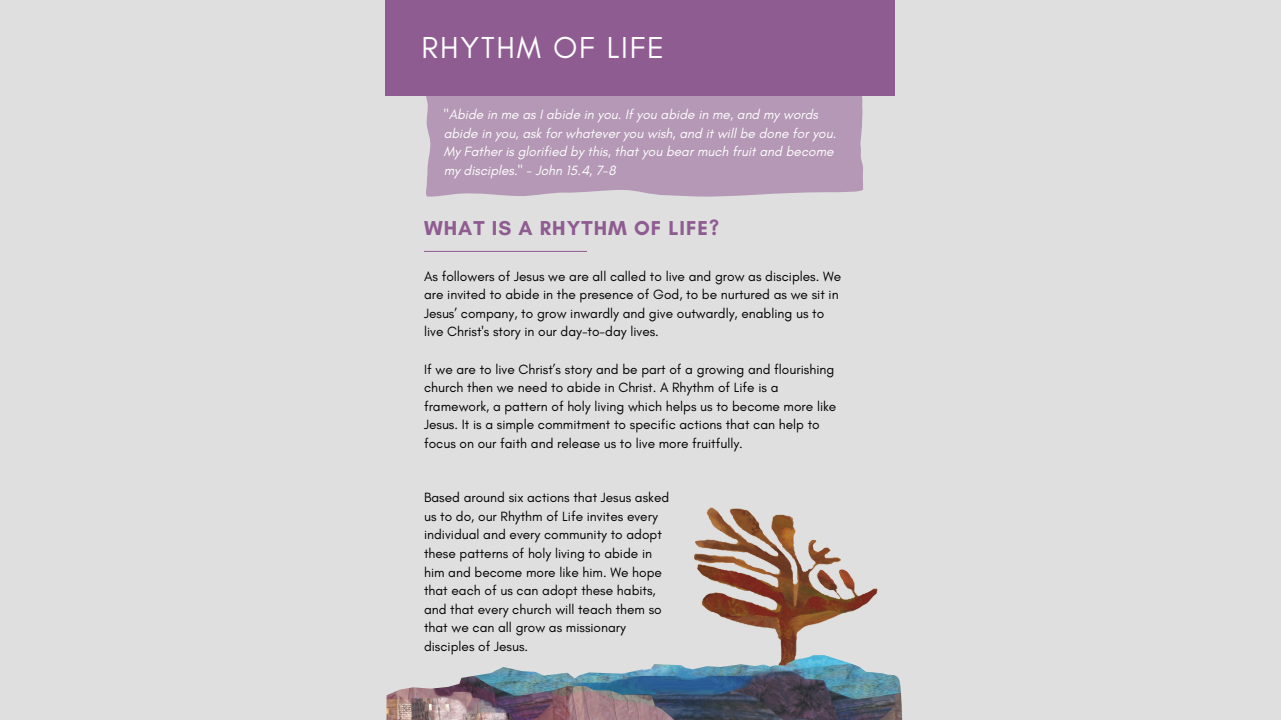
<style>
.page{position:relative;width:1281px;height:720px;background:#dfdfdf}
.page>*{position:absolute;margin:0;border:0;box-sizing:border-box;transform-origin:0 0}
.t1{font:30.88px "Glacial Indifference";letter-spacing:.06em;color:#fff}
.t2{font:700 20.5px "Glacial Indifference";letter-spacing:.05em;color:#8f5c92}
.t3{font:13.62px/18.6px "Glacial Indifference";color:#000}
.t4{font:italic 13.62px/18.6px "Glacial Indifference";color:#fff}
</style>
<div class="page">
<img style="left:694px;top:507px;width:184px;height:148px">
<div style="left:425px;top:95px;width:438px;height:102px;background:#b498b5"></div>
<div style="left:386px;top:0;width:509px;height:95px;background:#8f5c92"></div>
<hr style="left:424px;top:251px;width:163px;height:1px;background:#8f5c92">
<img style="left:386px;top:655px;width:516px;height:65px">
<p class="t1" style="left:421px;top:29px;width:244px">RHYTHM OF LIFE</p>
<p class="t4" style="left:444px;top:105px;width:394px">"Abide in me as I abide in you. If you abide in me, and my words abide in you, ask for whatever you wish, and it will be done for you.<br>My Father is glorified by this, that you bear much fruit and become my disciples." - John 15.4, 7-8</p>
<p class="t2" style="left:424px;top:215px;width:296px">WHAT IS A RHYTHM OF LIFE?</p>
<p class="t3" style="left:424px;top:267px;width:419px">As followers of Jesus we are all called to live and grow as disciples. We are invited to abide in the presence of God, to be nurtured as we sit in Jesus’ company, to grow inwardly and give outwardly, enabling us to live Christ's story in our day-to-day lives.</p>
<p class="t3" style="left:424px;top:360px;width:414px">If we are to live Christ’s story and be part of a growing and flourishing church then we need to abide in Christ. A Rhythm of Life is a framework, a pattern of holy living which helps us to become more like Jesus. It is a simple commitment to specific actions that can help to focus on our faith and release us to live more fruitfully.</p>
<p class="t3" style="left:424px;top:488px;width:247px">Based around six actions that Jesus asked us to do, our Rhythm of Life invites every individual and every community to adopt these patterns of holy living to abide in him and become more like him. We hope that each of us can adopt these habits, and that every church will teach them so that we can all grow as missionary disciples of Jesus.</p>
</div>
